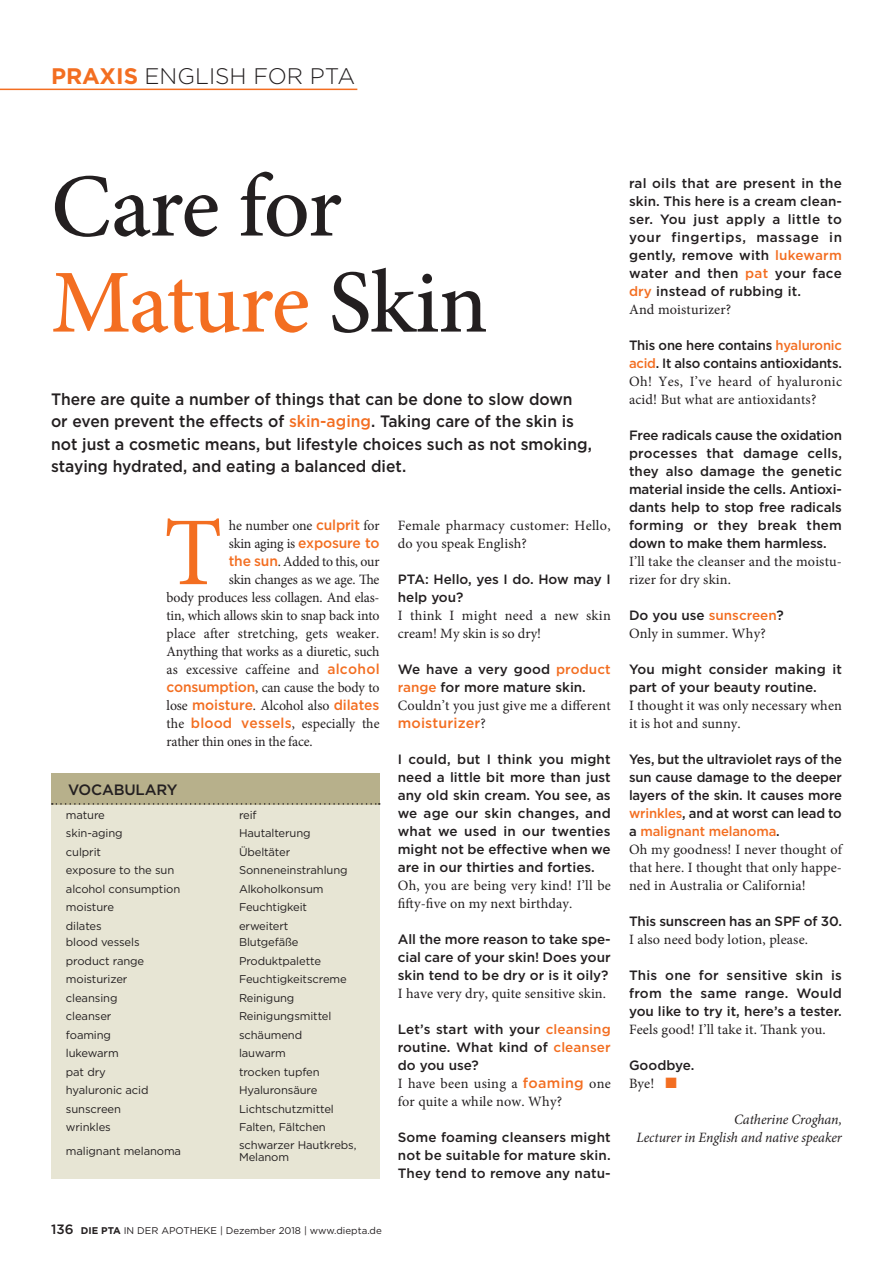
<style>
.page{position:relative;width:893px;height:1263px;background:#fff}
.page>*{position:absolute;margin:0;border:0;box-sizing:border-box;transform-origin:0 0}
.t1{font:97.35px "Minion Pro";color:#f36e21}
.t2{font:500 90px/96px "Minion Pro";letter-spacing:-.02em;color:#231f20}
.t3{font:300 22.5px "Gotham";color:#231f20}
.t4{font:500 16.5px/22.5px "Gotham";color:#231f20;scale:.95 1}
.t5{font:500 15px "Gotham";letter-spacing:-.01em;color:#231f20}
.t6{font:14.25px/18px "Minion Pro";letter-spacing:.01em;color:#231f20}
.t7{font:14.25px "Minion Pro";letter-spacing:-.015em;color:#231f20}
.t8{font:italic 14.25px/18px "Minion Pro";letter-spacing:-.005em;color:#231f20;text-align:right}
.t9{font:14.25px "Minion Pro";letter-spacing:-.01em;color:#231f20}
.t10{font:500 14.25px "Gotham";letter-spacing:.01em;color:#f36e21}
.t11{font:500 13.5px/18px "Gotham";color:#231f20;text-align:justify}
.t12{font:11.25px/12px "Gotham";letter-spacing:-.01em;color:#231f20}
.t13{font:9.75px "Gotham";color:#231f20}
.s1{font-weight:700;color:#f36e21}
.s2{color:#f36e21}
.s3{font-family:"Gotham";font-weight:500;color:#f36e21}
.s4{font-family:"Minion Pro";font-weight:400;color:#231f20}
.s5{font-weight:700}
</style>
<div class="page">
<hr style="left:0;top:89px;width:357px;height:1px;background:#f36e21">
<div style="left:51px;top:774px;width:329px;height:404px;background:#e7e5d4"></div>
<div style="left:51px;top:774px;width:329px;height:31px;background:#b7b08b"></div>
<svg style="left:52px;top:803px;width:328px;height:2px"></svg>
<h3 class="t3" style="left:51px;top:62px;width:306px"><span class="s1">PRAXIS</span> ENGLISH FOR PTA</h3>
<h2 class="t2" style="left:51px;top:159px;width:438px">Care for<br><span class="s2">Mature</span> Skin</h2>
<p class="t4" style="left:51px;top:387px;width:571px">There are quite a number of things that can be done to slow down or even prevent the effects of <span class="s2">skin-aging</span>. Taking care of the skin is not just a cosmetic means, but lifestyle choices such as not smoking, staying hydrated, and eating a balanced diet.</p>
<h1 class="t1" style="left:164px;top:488px;width:60px">T</h1>
<p class="t7" style="left:229px;top:516px;width:152px">he number one <span class="s3">culprit</span> for</p>
<p class="t7" style="left:229px;top:534px;width:152px">skin aging is <span class="s3">exposure to</span></p>
<p class="t7" style="left:229px;top:552px;width:152px"><span class="s3">the sun</span>. Added to this, our</p>
<p class="t7" style="left:229px;top:570px;width:152px">skin changes as we age. The</p>
<p class="t9" style="left:167px;top:588px;width:214px">body produces less collagen. And elas-</p>
<p class="t7" style="left:167px;top:606px;width:214px">tin, which allows skin to snap back into</p>
<p class="t6" style="left:167px;top:625px;width:214px">place after stretching, gets weaker.</p>
<p class="t7" style="left:167px;top:642px;width:214px">Anything that works as a diuretic, such</p>
<p class="t6" style="left:167px;top:661px;width:215px">as excessive caffeine and <span class="s3">alcohol</span></p>
<p class="t7" style="left:167px;top:678px;width:214px"><span class="s3">consumption</span>, can cause the body to</p>
<p class="t6" style="left:167px;top:697px;width:214px">lose <span class="s3">moisture</span>. Alcohol also <span class="s3">dilates</span></p>
<p class="t6" style="left:167px;top:715px;width:214px">the <span class="s3">blood vessels</span>, especially the</p>
<p class="t7" style="left:167px;top:732px;width:147px">rather thin ones in the face.</p>
<p class="t5" style="left:68px;top:779px;width:111px">VOCABULARY</p>
<p class="t12" style="left:66px;top:808px;width:41px">mature</p>
<p class="t12" style="left:239px;top:808px;width:19px">reif</p>
<p class="t12" style="left:66px;top:827px;width:58px">skin-aging</p>
<p class="t12" style="left:239px;top:827px;width:73px">Hautalterung</p>
<p class="t12" style="left:66px;top:845px;width:37px">culprit</p>
<p class="t12" style="left:239px;top:845px;width:53px">Übeltäter</p>
<p class="t12" style="left:66px;top:864px;width:110px">exposure to the sun</p>
<p class="t12" style="left:239px;top:864px;width:110px">Sonneneinstrahlung</p>
<p class="t12" style="left:66px;top:882px;width:116px">alcohol consumption</p>
<p class="t12" style="left:239px;top:882px;width:86px">Alkoholkonsum</p>
<p class="t12" style="left:66px;top:901px;width:50px">moisture</p>
<p class="t12" style="left:239px;top:901px;width:70px">Feuchtigkeit</p>
<p class="t12" style="left:66px;top:919px;width:37px">dilates</p>
<p class="t12" style="left:239px;top:919px;width:51px">erweitert</p>
<p class="t12" style="left:66px;top:936px;width:75px">blood vessels</p>
<p class="t12" style="left:239px;top:936px;width:61px">Blutgefäße</p>
<p class="t12" style="left:66px;top:954px;width:80px">product range</p>
<p class="t12" style="left:239px;top:954px;width:84px">Produktpalette</p>
<p class="t12" style="left:66px;top:973px;width:63px">moisturizer</p>
<p class="t12" style="left:239px;top:973px;width:109px">Feuchtigkeitscreme</p>
<p class="t12" style="left:66px;top:991px;width:53px">cleansing</p>
<p class="t12" style="left:239px;top:991px;width:57px">Reinigung</p>
<p class="t12" style="left:66px;top:1010px;width:47px">cleanser</p>
<p class="t12" style="left:239px;top:1010px;width:94px">Reinigungsmittel</p>
<p class="t12" style="left:66px;top:1028px;width:47px">foaming</p>
<p class="t12" style="left:239px;top:1028px;width:65px">schäumend</p>
<p class="t12" style="left:66px;top:1047px;width:54px">lukewarm</p>
<p class="t12" style="left:239px;top:1047px;width:48px">lauwarm</p>
<p class="t12" style="left:66px;top:1065px;width:41px">pat dry</p>
<p class="t12" style="left:239px;top:1065px;width:82px">trocken tupfen</p>
<p class="t12" style="left:66px;top:1084px;width:84px">hyaluronic acid</p>
<p class="t12" style="left:239px;top:1084px;width:80px">Hyaluronsäure</p>
<p class="t12" style="left:66px;top:1102px;width:57px">sunscreen</p>
<p class="t12" style="left:239px;top:1102px;width:96px">Lichtschutzmittel</p>
<p class="t12" style="left:66px;top:1121px;width:46px">wrinkles</p>
<p class="t12" style="left:239px;top:1121px;width:88px">Falten, Fältchen</p>
<p class="t12" style="left:66px;top:1145px;width:117px">malignant melanoma</p>
<p class="t12" style="left:239px;top:1139px;width:119px">schwarzer Hautkrebs,<br>Melanom</p>
<p class="t6" style="left:398px;top:517px;width:214px">Female pharmacy customer: Hello, do you speak English?</p>
<p class="t11" style="left:398px;top:570px;width:214px">PTA: Hello, yes I do. How may I help you?</p>
<p class="t6" style="left:398px;top:607px;width:215px">I think I might need a new skin cream! My skin is so dry!</p>
<p class="t11" style="left:398px;top:660px;width:214px">We have a very good <span class="s2">product range</span> for more mature skin.</p>
<p class="t6" style="left:398px;top:697px;width:214px">Couldn’t you just give me a different</p>
<p class="t10" style="left:398px;top:714px;width:90px">moisturizer<span class="s4">?</span></p>
<p class="t11" style="left:398px;top:750px;width:214px">I could, but I think you might need a little bit more than just any old skin cream. You see, as we age our skin changes, and what we used in our twenties might not be effective when we are in our thirties and forties.</p>
<p class="t6" style="left:398px;top:877px;width:215px">Oh, you are being very kind! I’ll be fifty-five on my next birthday.</p>
<p class="t11" style="left:398px;top:930px;width:214px">All the more reason to take spe&shy;cial care of your skin! Does your skin tend to be dry or is it oily?</p>
<p class="t6" style="left:398px;top:985px;width:210px">I have very dry, quite sensitive skin.</p>
<p class="t11" style="left:398px;top:1020px;width:215px">Let’s start with your <span class="s2">cleansing </span>routine. What kind of <span class="s2">cleanser </span>do you use?</p>
<p class="t6" style="left:398px;top:1075px;width:214px">I have been using a <span class="s3">foaming</span> one for quite a while now. Why?</p>
<p class="t11" style="left:398px;top:1128px;width:214px">Some foaming cleansers might not be suitable for mature skin.<br>They tend to remove any natu-</p>
<p class="t11" style="left:51px;top:1220px;width:24px">136</p>
<p class="t13" style="left:81px;top:1224px;width:303px"><span class="s5">DIE PTA</span> IN DER APOTHEKE | Dezember 2018 | www.diepta.de</p>
<p class="t11" style="left:629px;top:174px;width:215px">ral oils that are present in the skin. This here is a cream clean&shy;ser. You just apply a little to your fingertips, massage in gently, remove with <span class="s2">lukewarm </span>water and then <span class="s2">pat</span> your face <span class="s2">dry</span> instead of rubbing it.</p>
<p class="t6" style="left:629px;top:301px;width:104px">And moisturizer?</p>
<p class="t11" style="left:629px;top:336px;width:214px">This one here contains <span class="s2">hyaluronic acid</span>. It also contains antioxidants.</p>
<p class="t6" style="left:629px;top:373px;width:215px">Oh! Yes, I’ve heard of hyaluronic acid! But what are antioxidants?</p>
<p class="t11" style="left:629px;top:426px;width:215px">Free radicals cause the oxidation processes that damage cells, they also damage the genetic material inside the cells. Antioxi&shy;dants help to stop free radicals forming or they break them down to make them harmless.</p>
<p class="t6" style="left:629px;top:553px;width:214px">I’ll take the cleanser and the moistu&shy;rizer for dry skin.</p>
<p class="t11" style="left:629px;top:606px;width:156px">Do you use <span class="s2">sunscreen</span>?</p>
<p class="t6" style="left:629px;top:625px;width:138px">Only in summer. Why?</p>
<p class="t11" style="left:629px;top:660px;width:215px">You might consider making it part of your beauty routine.</p>
<p class="t6" style="left:629px;top:697px;width:214px">I thought it was only necessary when it is hot and sunny.</p>
<p class="t11" style="left:629px;top:750px;width:215px">Yes, but the ultraviolet rays of the sun cause damage to the deeper layers of the skin. It causes more <span class="s2">wrinkles</span>, and at worst can lead to a <span class="s2">malignant melanoma</span>.</p>
<p class="t6" style="left:629px;top:841px;width:214px;text-align:justify">Oh my goodness! I never thought of that here. I thought that only happe&shy;ned in Australia or California!</p>
<p class="t11" style="left:629px;top:912px;width:214px">This sunscreen has an SPF of 30.</p>
<p class="t6" style="left:629px;top:931px;width:181px">I also need body lotion, please.</p>
<p class="t11" style="left:629px;top:966px;width:214px">This one for sensitive skin is from the same range. Would you like to try it, here’s a tester.</p>
<p class="t6" style="left:629px;top:1021px;width:198px">Feels good! I’ll take it. Thank you.</p>
<p class="t11" style="left:629px;top:1056px;width:67px">Goodbye.</p>
<p class="t6" style="left:629px;top:1075px;width:49px">Bye! <span class="s2">■</span></p>
<p class="t8" style="left:636px;top:1111px;width:207px">Catherine Croghan,<br>Lecturer in English and native speaker</p>
</div>
